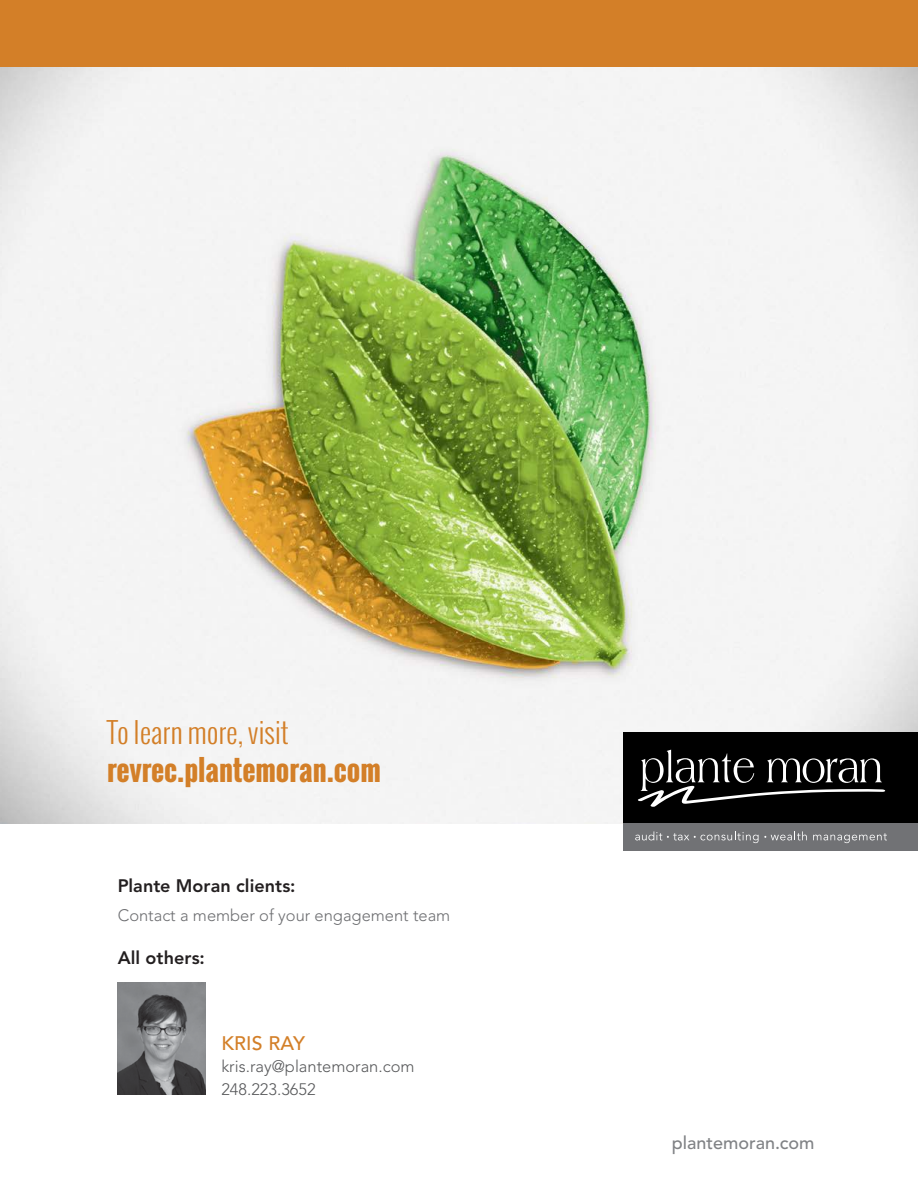
<style>
.page{position:relative;width:918px;height:1188px;background:#fff}
.page>*{position:absolute;margin:0;border:0;box-sizing:border-box;transform-origin:0 0}
.t1{font:700 28.5px "Oswald";color:#d37f28}
.t2{font:300 28.5px "Oswald";color:#d37f28}
.t3{font:500 19.5px "Avenir LT Std";letter-spacing:.01em;color:#d37f28}
.t4{font:800 18px "Avenir LT Std";letter-spacing:.005em;color:#231f20}
.t5{font:500 18px "Avenir LT Std";color:#808285}
.t6{font:300 16.5px/22.5px "Avenir LT Std";color:#58595b}
.t7{font:300 16.5px "Avenir LT Std";color:#6d6e71}
</style>
<div class="page">
<div style="left:0;top:0;width:918px;height:68px;background:#d37f28"></div>
<img style="left:0;top:68px;width:918px;height:756px">
<img style="left:118px;top:983px;width:88px;height:112px">
<div style="left:623px;top:823px;width:295px;height:28px;background:#717275"></div>
<div style="left:623px;top:733px;width:295px;height:90px;background:#000"></div>
<svg style="left:635px;top:831px;width:172px;height:12px"></svg>
<svg style="left:813px;top:833px;width:74px;height:10px"></svg>
<svg style="left:638px;top:750px;width:247px;height:57px"></svg>
<h1 class="t2" style="left:107px;top:713px;width:183px">To learn more, visit</h1>
<h1 class="t1" style="left:107px;top:748px;width:275px">revrec.plantemoran.com</h1>
<p class="t4" style="left:118px;top:875px;width:179px">Plante Moran clients:</p>
<p class="t7" style="left:118px;top:906px;width:334px">Contact a member of your engagement team</p>
<p class="t4" style="left:118px;top:947px;width:89px">All others:</p>
<p class="t3" style="left:221px;top:1032px;width:85px">KRIS RAY</p>
<p class="t6" style="left:221px;top:1056px;width:195px">kris.ray@plantemoran.com<br>248.223.3652</p>
<p class="t5" style="left:672px;top:1132px;width:144px">plantemoran.com</p>
</div>
